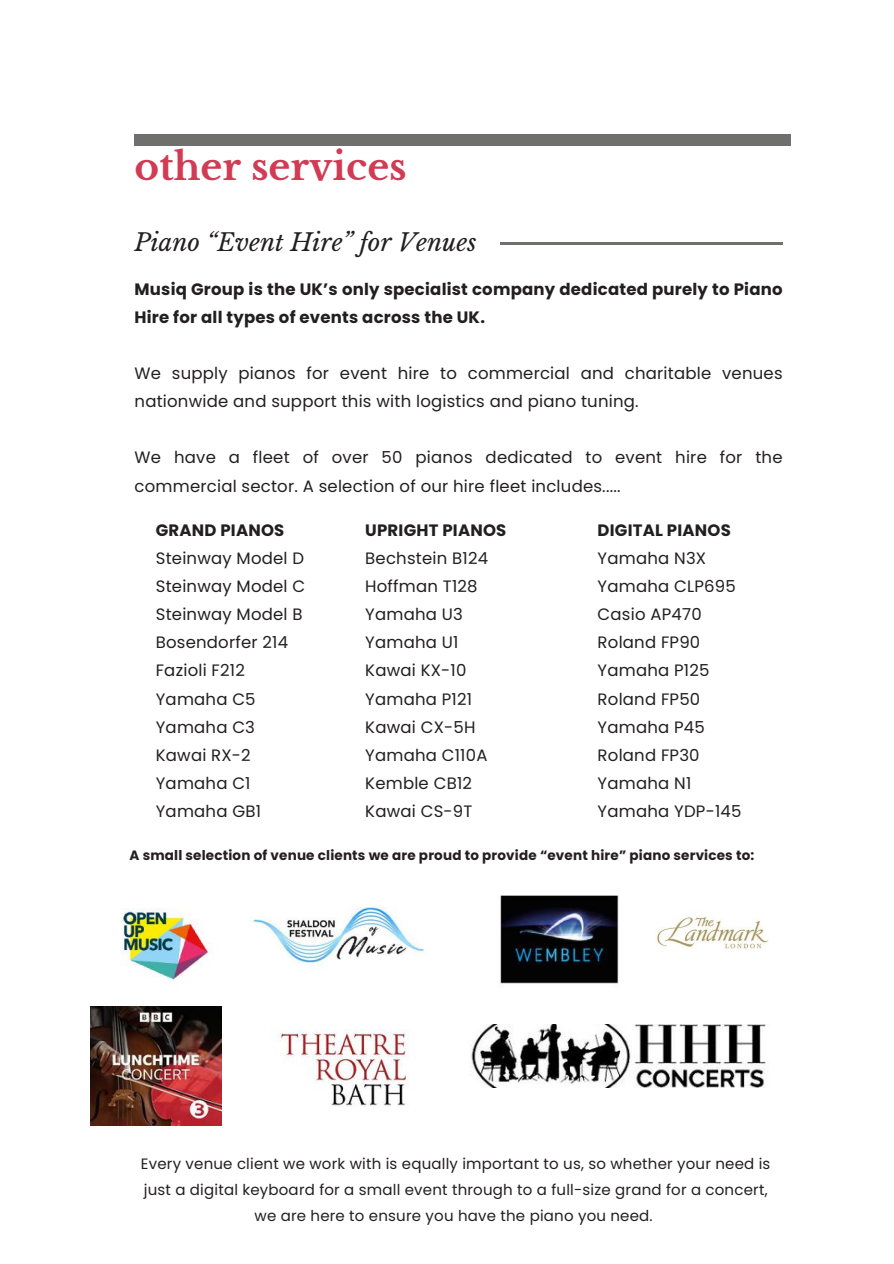
<style>
.page{position:relative;width:894px;height:1264px;background:#fff}
.page>*{position:absolute;margin:0;border:0;box-sizing:border-box;transform-origin:0 0}
.t1{font:700 37.5px "Libre Baskerville";color:#d13b53}
.t2{font:italic 24px "Libre Baskerville";color:#231f20}
.t3{font:16.5px/28.2px "Poppins";letter-spacing:.015em;color:#231f20}
.t4{font:700 16.5px/28.2px "Poppins";letter-spacing:.015em;color:#231f20}
.t5{font:15px/25.8px "Poppins";letter-spacing:.015em;color:#231f20;text-align:center}
.t6{font:700 13.5px "Poppins";letter-spacing:.015em;color:#231f20}
</style>
<div class="page">
<div style="left:134px;top:134px;width:656px;height:11px;background:#6f6f6e"></div>
<hr style="left:499px;top:242px;width:283px;height:2px;background:#6f6f6e">
<img style="left:120px;top:908px;width:91px;height:74px">
<img style="left:251px;top:907px;width:174px;height:61px">
<img style="left:500px;top:895px;width:119px;height:89px">
<img style="left:656px;top:912px;width:113px;height:38px">
<img style="left:90px;top:1006px;width:131px;height:119px">
<img style="left:271px;top:1029px;width:138px;height:78px">
<img style="left:471px;top:1024px;width:295px;height:63px">
<h1 class="t1" style="left:134px;top:143px;width:273px">other services</h1>
<h2 class="t2" style="left:134px;top:227px;width:343px">Piano “Event Hire” for Venues</h2>
<p class="t4" style="left:134px;top:275px;width:649px">Musiq Group is the UK’s only specialist company dedicated purely to Piano<br>Hire for all types of events across the UK.</p>
<p class="t3" style="left:134px;top:359px;width:649px">We supply pianos for event hire to commercial and charitable venues nationwide and support this with logistics and piano tuning.</p>
<p class="t3" style="left:134px;top:443px;width:649px">We have a fleet of over 50 pianos dedicated to event hire for the commercial sector. A selection of our hire fleet includes.....</p>
<p class="t4" style="left:597px;top:516px;width:135px">DIGITAL PIANOS</p>
<p class="t3" style="left:597px;top:544px;width:145px">Yamaha N3X<br>Yamaha CLP695<br>Casio AP470<br>Roland FP90<br>Yamaha P125<br>Roland FP50<br>Yamaha P45<br>Roland FP30<br>Yamaha N1<br>Yamaha YDP-145</p>
<p class="t6" style="left:129px;top:845px;width:626px">A small selection of venue clients we are proud to provide “event hire” piano services to:</p>
<p class="t4" style="left:156px;top:516px;width:130px">GRAND PIANOS</p>
<p class="t3" style="left:156px;top:544px;width:151px">Steinway Model D<br>Steinway Model C<br>Steinway Model B<br>Bosendorfer 214<br>Fazioli F212<br>Yamaha C5<br>Yamaha C3<br>Kawai RX-2<br>Yamaha C1<br>Yamaha GB1</p>
<p class="t4" style="left:365px;top:516px;width:142px">UPRIGHT PIANOS</p>
<p class="t3" style="left:365px;top:544px;width:124px">Bechstein B124<br>Hoffman T128<br>Yamaha U3<br>Yamaha U1<br>Kawai KX-10<br>Yamaha P121<br>Kawai CX-5H<br>Yamaha C110A<br>Kemble CB12<br>Kawai CS-9T</p>
<p class="t5" style="left:141px;top:1150px;width:631px">Every venue client we work with is equally important to us, so whether your need is just a digital keyboard for a small event through to a full-size grand for a concert, we are here to ensure you have the piano you need.</p>
</div>
